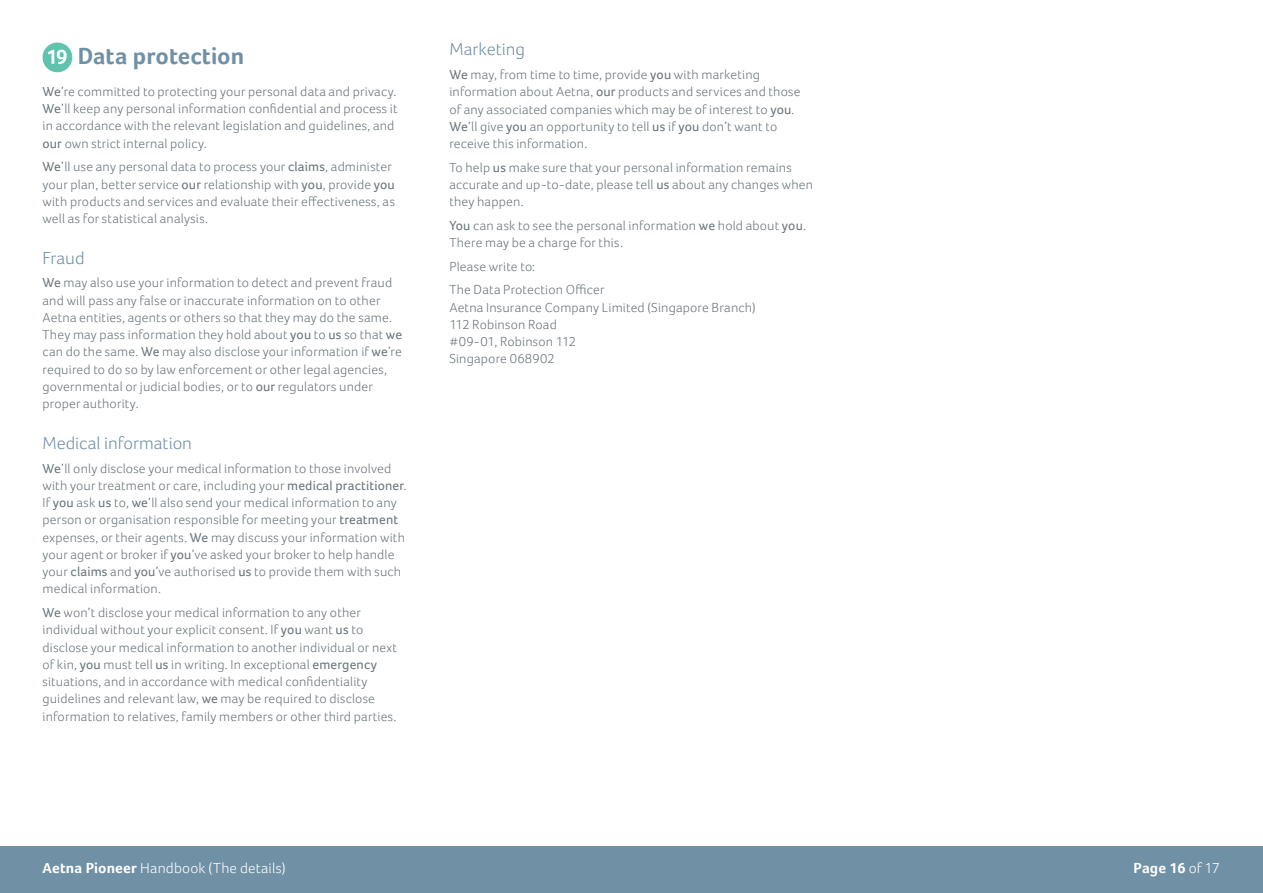
<style>
.page{position:relative;width:1263px;height:893px;background:#fff}
.page>*{position:absolute;margin:0;border:0;box-sizing:border-box;transform-origin:0 0}
.t1{font:700 24px "Foco";color:#7090a5}
.t2{font:300 18px "Foco";color:#7090a5}
.t3{font:300 15px "Foco";letter-spacing:.01em;color:#fff}
.t4{font:700 15px "Foco";letter-spacing:.01em;color:#fff}
.t5{font:300 13.5px/17.2px "Foco";letter-spacing:.015em;color:#69747a}
.s1{font-weight:400}
.s2{font-weight:700}
.s3{font-weight:300}
</style>
<div class="page">
<div style="left:0;top:846px;width:1263px;height:47px;background:#7090a5"></div>
<div style="left:43px;top:43px;width:29px;height:29px;background:#60c3ae;border-radius:50%"></div>
<svg style="left:48px;top:50px;width:19px;height:14px"></svg>
<h1 class="t1" style="left:78px;top:42px;width:168px">Data protection</h1>
<p class="t5" style="left:43px;top:83px;width:356px"><span class="s1">We</span>’re committed to protecting your personal data and privacy.<br><span class="s1">We</span>’ll keep any personal information confidential and process it in accordance with the relevant legislation and guidelines, and <span class="s1">our</span> own strict internal policy.</p>
<p class="t5" style="left:43px;top:158px;width:354px"><span class="s1">We</span>’ll use any personal data to process your <span class="s1">claims</span>, administer your plan, better service <span class="s1">our</span> relationship with <span class="s1">you</span>, provide <span class="s1">you </span>with products and services and evaluate their effectiveness, as well as for statistical analysis.</p>
<h2 class="t2" style="left:43px;top:247px;width:44px">Fraud</h2>
<p class="t5" style="left:43px;top:274px;width:361px"><span class="s1">We</span> may also use your information to detect and prevent fraud and will pass any false or inaccurate information on to other Aetna entities, agents or others so that they may do the same.<br>They may pass information they hold about <span class="s1">you</span> to <span class="s1">us</span> so that <span class="s1">we </span>can do the same. <span class="s1">We</span> may also disclose your information if <span class="s1">we</span>’re required to do so by law enforcement or other legal agencies, governmental or judicial bodies, or to <span class="s1">our</span> regulators under proper authority.</p>
<h2 class="t2" style="left:43px;top:432px;width:151px">Medical information</h2>
<p class="t5" style="left:43px;top:459px;width:365px"><span class="s1">We</span>’ll only disclose your medical information to those involved with your treatment or care, including your <span class="s1">medical practitioner</span>.<br>If <span class="s1">you</span> ask <span class="s1">us</span> to, <span class="s1">we</span>’ll also send your medical information to any person or organisation responsible for meeting your <span class="s1">treatment </span>expenses, or their agents. <span class="s1">We</span> may discuss your information with your agent or broker if <span class="s1">you</span>’ve asked your broker to help handle your <span class="s1">claims</span> and <span class="s1">you</span>’ve authorised <span class="s1">us</span> to provide them with such medical information.</p>
<p class="t5" style="left:43px;top:604px;width:356px"><span class="s1">We</span> won’t disclose your medical information to any other individual without your explicit consent. If <span class="s1">you</span> want <span class="s1">us</span> to disclose your medical information to another individual or next of kin, <span class="s1">you</span> must tell <span class="s1">us</span> in writing. In exceptional <span class="s1">emergency </span>situations, and in accordance with medical confidentiality guidelines and relevant law, <span class="s1">we</span> may be required to disclose information to relatives, family members or other third parties.</p>
<h2 class="t2" style="left:449px;top:39px;width:77px">Marketing</h2>
<p class="t5" style="left:449px;top:66px;width:353px"><span class="s1">We</span> may, from time to time, provide <span class="s1">you</span> with marketing information about Aetna, <span class="s1">our</span> products and services and those of any associated companies which may be of interest to <span class="s1">you</span>.<br><span class="s1">We</span>’ll give <span class="s1">you</span> an opportunity to tell <span class="s1">us</span> if <span class="s1">you</span> don’t want to receive this information.</p>
<p class="t5" style="left:449px;top:159px;width:365px">To help <span class="s1">us</span> make sure that your personal information remains accurate and up-to-date, please tell <span class="s1">us</span> about any changes when they happen.</p>
<p class="t5" style="left:449px;top:217px;width:358px"><span class="s1">You</span> can ask to see the personal information <span class="s1">we</span> hold about <span class="s1">you</span>.<br>There may be a charge for this.</p>
<p class="t5" style="left:449px;top:254px;width:157px;line-height:23.7px">Please write to:<br>The Data Protection Officer</p>
<p class="t5" style="left:449px;top:298px;width:308px">Aetna Insurance Company Limited (Singapore Branch)<br>112 Robinson Road<br>#09-01, Robinson 112<br>Singapore 068902</p>
<p class="t3" style="left:43px;top:859px;width:245px"><span class="s2">Aetna Pioneer</span> Handbook (The details)</p>
<p class="t4" style="left:1133px;top:859px;width:88px">Page 16 <span class="s3">of 17</span></p>
</div>
